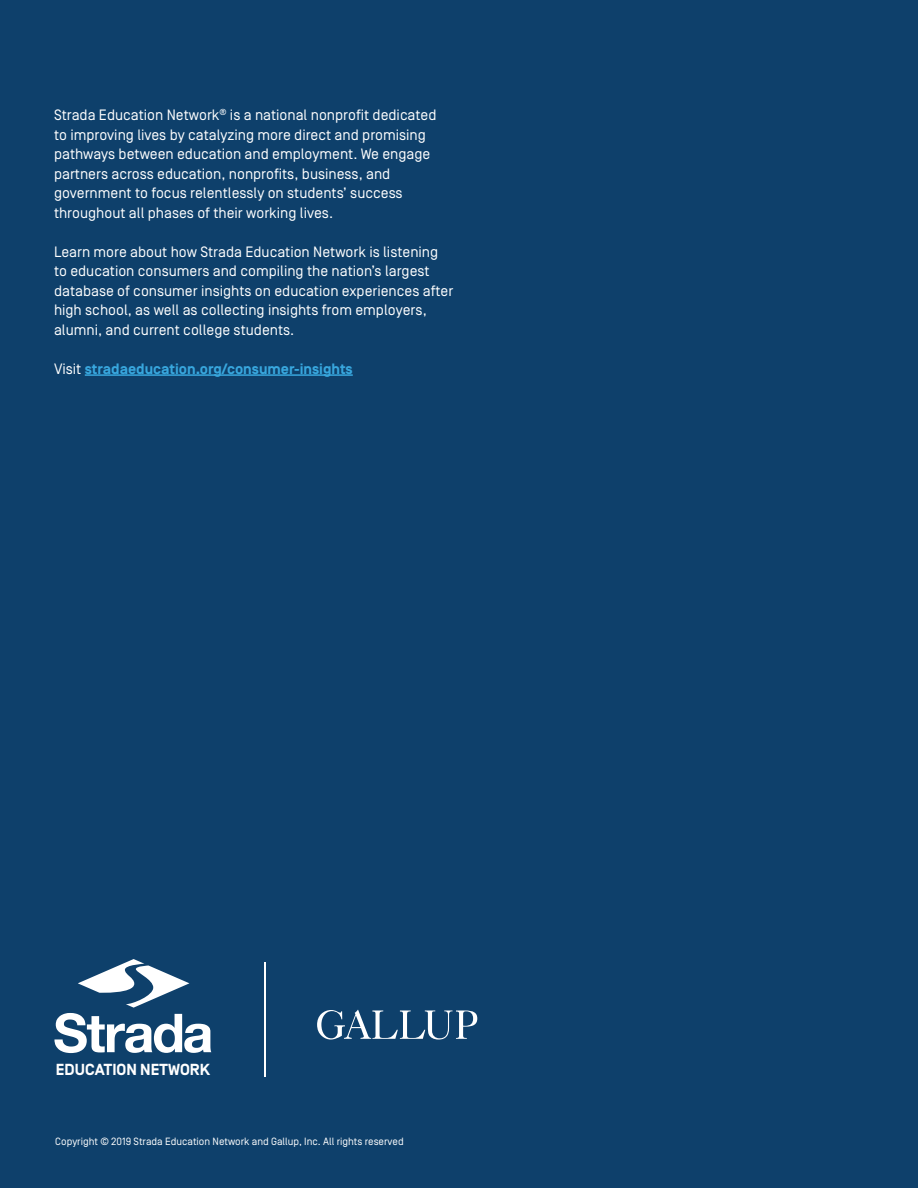
<style>
.page{position:relative;width:918px;height:1188px;background:#0e406b}
.page>*{position:absolute;margin:0;border:0;box-sizing:border-box;transform-origin:0 0}
.t1{font:700 16.05px "Simplon Norm";color:#fff}
.t2{font:15px/19.5px "Simplon Norm";color:#fff}
.t3{font:700 15px "Simplon Norm";color:#38a7de}
.t4{font:10.5px "Simplon Norm";color:#fff}
.s1{font-weight:400;color:#fff}
</style>
<div class="page">
<hr style="left:85px;top:374px;width:268px;height:2px;background:#38a7de">
<svg style="left:317px;top:1010px;width:160px;height:30px"></svg>
<hr style="left:264px;top:962px;width:2px;height:115px;background:#fff">
<svg style="left:54px;top:959px;width:157px;height:94px"></svg>
<p class="t2" style="left:54px;top:106px;width:384px">Strada Education Network<sup>®</sup> is a national nonprofit dedicated to improving lives by catalyzing more direct and promising pathways between education and employment. We engage partners across education, nonprofits, business, and government to focus relentlessly on students’ success throughout all phases of their working lives.</p>
<p class="t2" style="left:54px;top:242px;width:401px">Learn more about how Strada Education Network is listening to education consumers and compiling the nation’s largest database of consumer insights on education experiences after high school, as well as collecting insights from employers, alumni, and current college students.</p>
<p class="t3" style="left:54px;top:360px;width:300px"><span class="s1">Visit</span> stradaeducation.org/consumer-insights</p>
<p class="t1" style="left:56px;top:1061px;width:156px">EDUCATION NETWORK</p>
<p class="t4" style="left:55px;top:1135px;width:350px">Copyright © 2019 Strada Education Network and Gallup, Inc. All rights reserved</p>
</div>
